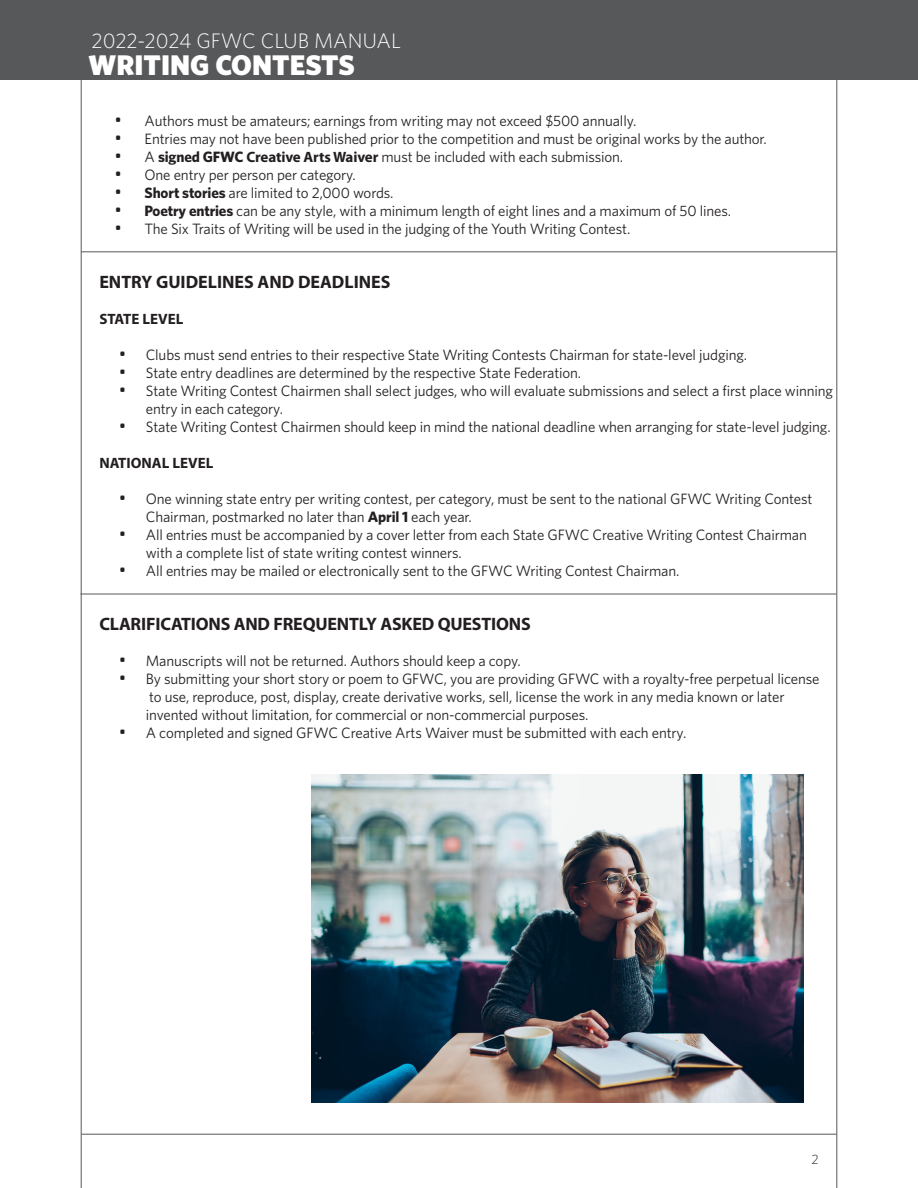
<style>
.page{position:relative;width:918px;height:1188px;background:#fff}
.page>*{position:absolute;margin:0;border:0;box-sizing:border-box;transform-origin:0 0}
.t1{font:900 28.5px "Whitney HTF";color:#fff}
.t2{font:300 21px "Whitney HTF";color:#fff}
.t3{font:700 18px "Myriad Pro";letter-spacing:-.01em;color:#231f20}
.t4{font:15px/18px "Whitney HTF";letter-spacing:-.01em;color:#231f20}
.t5{font:700 15px "Myriad Pro";color:#231f20}
.t6{font:300 13.5px "Whitney HTF";color:#231f20}
.s1{font-size:18px}
.s2{font-weight:700}
.s3{font-family:"Myriad Pro";font-weight:700}
</style>
<div class="page">
<hr style="left:81px;top:1134px;width:756px;height:1px;background:#57585a">
<hr style="left:837px;top:0;width:1px;height:1188px;background:#57585a">
<hr style="left:81px;top:0;width:1px;height:1188px;background:#57585a">
<div style="left:0;top:0;width:918px;height:80px;background:#57585a"></div>
<hr style="left:80px;top:594px;width:756px;height:1px;background:#57585a">
<hr style="left:81px;top:252px;width:755px;height:1px;background:#57585a">
<img style="left:312px;top:774px;width:492px;height:329px">
<h2 class="t2" style="left:92px;top:29px;width:311px">2022-2024 GFWC CLUB MANUAL</h2>
<h1 class="t1" style="left:89px;top:47px;width:268px">WRITING CONTESTS</h1>
<p class="t4" style="left:114px;top:112px;width:524px"><span class="s1">•</span> Authors must be amateurs; earnings from writing may not exceed $500 annually.</p>
<p class="t4" style="left:114px;top:130px;width:654px"><span class="s1">•</span> Entries may not have been published prior to the competition and must be original works by the author.</p>
<p class="t4" style="left:114px;top:148px;width:510px"><span class="s1">•</span> A <span class="s2">signed GFWC</span> <span class="s3">Creative Arts Waiver</span> must be included with each submission.</p>
<p class="t4" style="left:114px;top:166px;width:243px"><span class="s1">•</span> One entry per person per category.</p>
<p class="t4" style="left:114px;top:184px;width:281px"><span class="s1">•</span> <span class="s2">Short stories</span> are limited to 2,000 words.</p>
<p class="t4" style="left:114px;top:202px;width:618px"><span class="s1">•</span> <span class="s2">Poetry entries</span> can be any style, with a minimum length of eight lines and a maximum of 50 lines.</p>
<p class="t4" style="left:114px;top:220px;width:517px"><span class="s1">•</span> The Six Traits of Writing will be used in the judging of the Youth Writing Contest.</p>
<p class="t3" style="left:99px;top:271px;width:293px">ENTRY GUIDELINES AND DEADLINES</p>
<p class="t5" style="left:99px;top:309px;width:86px">STATE LEVEL</p>
<p class="t4" style="left:119px;top:346px;width:630px"><span class="s1">•</span> Clubs must send entries to their respective State Writing Contests Chairman for state-level judging.</p>
<p class="t4" style="left:119px;top:364px;width:464px"><span class="s1">•</span> State entry deadlines are determined by the respective State Federation.</p>
<p class="t4" style="left:146px;top:382px;width:689px;text-indent:-27px"><span class="s1">•</span> State Writing Contest Chairmen shall select judges, who will evaluate submissions and select a first place winning entry in each category.</p>
<p class="t4" style="left:119px;top:418px;width:713px"><span class="s1">•</span> State Writing Contest Chairmen should keep in mind the national deadline when arranging for state-level judging.</p>
<p class="t5" style="left:99px;top:453px;width:116px">NATIONAL LEVEL</p>
<p class="t4" style="left:146px;top:490px;width:668px;text-indent:-27px"><span class="s1">•</span> One winning state entry per writing contest, per category, must be sent to the national GFWC Writing Contest<br>Chairman, postmarked no later than <span class="s2">April 1</span> each year.</p>
<p class="t4" style="left:146px;top:526px;width:663px;text-indent:-27px"><span class="s1">•</span> All entries must be accompanied by a cover letter from each State GFWC Creative Writing Contest Chairman with a complete list of state writing contest winners.</p>
<p class="t4" style="left:119px;top:562px;width:562px"><span class="s1">•</span> All entries may be mailed or electronically sent to the GFWC Writing Contest Chairman.</p>
<p class="t3" style="left:99px;top:613px;width:433px">CLARIFICATIONS AND FREQUENTLY ASKED QUESTIONS</p>
<p class="t4" style="left:119px;top:652px;width:403px"><span class="s1">•</span> Manuscripts will not be returned. Authors should keep a copy.</p>
<p class="t4" style="left:146px;top:670px;width:675px;text-indent:-27px"><span class="s1">•</span> By submitting your short story or poem to GFWC, you are providing GFWC with a royalty-free perpetual license to use, reproduce, post, display, create derivative works, sell, license the work in any media known or later invented without limitation, for commercial or non-commercial purposes.</p>
<p class="t4" style="left:119px;top:724px;width:569px"><span class="s1">•</span> A completed and signed GFWC Creative Arts Waiver must be submitted with each entry.</p>
<p class="t6" style="left:811px;top:1152px;width:9px">2</p>
</div>
